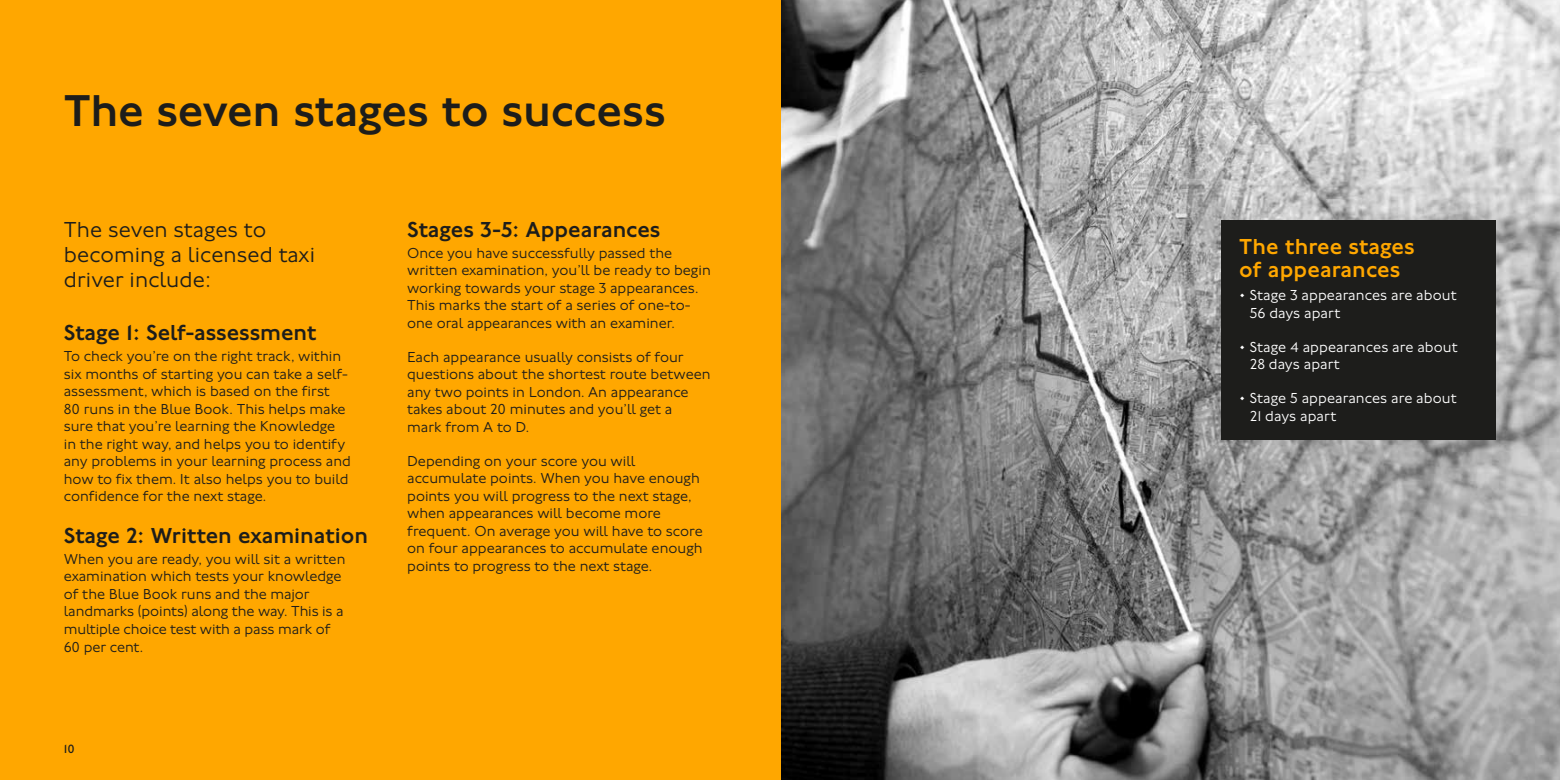
<style>
.page{position:relative;width:1560px;height:780px;background:#fff}
.page>*{position:absolute;margin:0;border:0;box-sizing:border-box;transform-origin:0 0}
.t1{font:500 46.25px "Johnston 100";letter-spacing:-.005em;color:#1d1d1b}
.t2{font:500 22.5px "Johnston 100";color:#1d1d1b}
.t3{font:300 22.5px/25px "Johnston 100";letter-spacing:.005em;color:#1d1d1b}
.t4{font:500 22.5px/22.5px "Johnston 100";letter-spacing:.005em;color:#ffa700}
.t5{font:300 15px/17.5px "Johnston 100";color:#1d1d1b}
.t6{font:300 15px/17.5px "Johnston 100";letter-spacing:.005em;color:#fff}
.t7{font:12.5px "Johnston 100";color:#1d1d1b}
</style>
<div class="page">
<img style="left:780px;top:0;width:779px;height:780px">
<div style="left:0;top:0;width:780px;height:780px;background:#ffa700"></div>
<div style="left:1221px;top:220px;width:274px;height:219px;background:#1d1d1b"></div>
<h1 class="t1" style="left:64px;top:86px;width:603px">The seven stages to success</h1>
<h2 class="t3" style="left:64px;top:217px;width:253px">The seven stages to becoming a licensed taxi driver include:</h2>
<h2 class="t2" style="left:64px;top:320px;width:254px">Stage 1: Self-assessment</h2>
<p class="t5" style="left:64px;top:348px;width:289px">To check you’re on the right track, within six months of starting you can take a self&shy;assessment, which is based on the first<br>80 runs in the Blue Book. This helps make sure that you’re learning the Knowledge in the right way, and helps you to identify any problems in your learning process and how to fix them. It also helps you to build confidence for the next stage.</p>
<h2 class="t2" style="left:64px;top:523px;width:306px">Stage 2: Written examination</h2>
<p class="t5" style="left:64px;top:550px;width:283px">When you are ready, you will sit a written examination which tests your knowledge of the Blue Book runs and the major landmarks (points) along the way. This is a multiple choice test with a pass mark of 60 per cent.</p>
<p class="t7" style="left:64px;top:741px;width:12px">10</p>
<h2 class="t2" style="left:407px;top:216px;width:255px">Stages 3-5: Appearances</h2>
<p class="t5" style="left:407px;top:244px;width:305px">Once you have successfully passed the written examination, you’ll be ready to begin working towards your stage 3 appearances.<br>This marks the start of a series of one-to&shy;one oral appearances with an examiner.</p>
<p class="t5" style="left:407px;top:348px;width:305px">Each appearance usually consists of four questions about the shortest route between any two points in London. An appearance takes about 20 minutes and you’ll get a mark from A to D.</p>
<p class="t5" style="left:407px;top:452px;width:297px">Depending on your score you will accumulate points. When you have enough points you will progress to the next stage, when appearances will become more frequent. On average you will have to score on four appearances to accumulate enough points to progress to the next stage.</p>
<h2 class="t4" style="left:1238px;top:236px;width:177px">The three stages of appearances</h2>
<p class="t6" style="left:1249px;top:287px;width:208px;text-indent:-11px">• Stage 3 appearances are about<br>56 days apart</p>
<p class="t6" style="left:1249px;top:338px;width:209px;text-indent:-11px">• Stage 4 appearances are about<br>28 days apart</p>
<p class="t6" style="left:1249px;top:390px;width:208px;text-indent:-11px">• Stage 5 appearances are about<br>21 days apart</p>
</div>
